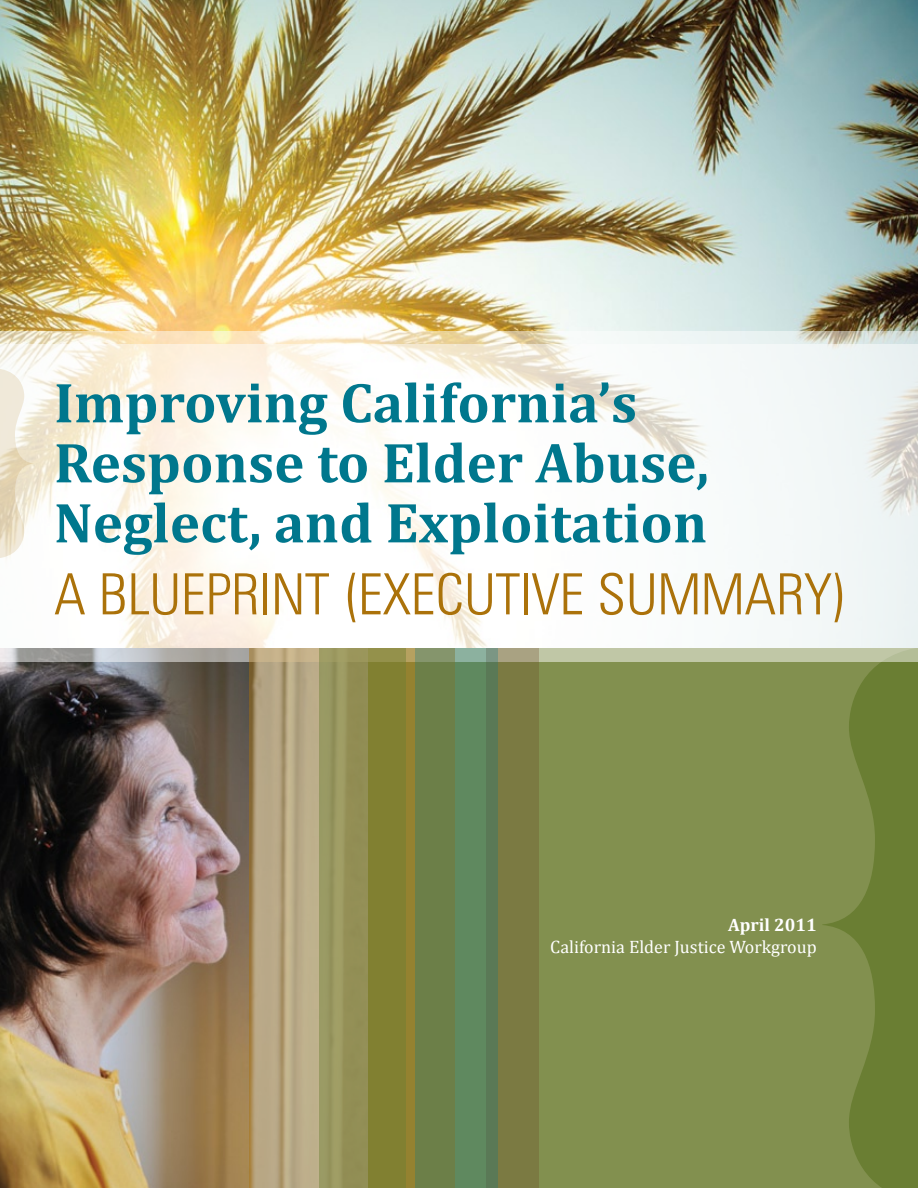
<style>
.page{position:relative;width:918px;height:1188px;background:#fff}
.page>*{position:absolute;margin:0;border:0;box-sizing:border-box;transform-origin:0 0}
.t1{font:700 57px/60px "Cambria";color:#00778d}
.t2{font:300 condensed 57px "Zurich BT";color:#ab720a}
.t3{font:18px "Cambria";color:#fff}
.t4{font:700 18px "Cambria";color:#fff}
</style>
<div class="page">
<div style="left:0;top:648px;width:918px;height:540px;background:#82904f"></div>
<svg style="left:822px;top:662px;width:96px;height:526px;fill:#6a7e33"></svg>
<img style="left:0;top:0;width:918px;height:331px">
<img style="left:0;top:662px;width:249px;height:526px">
<svg style="left:0;top:331px;width:918px;height:331px;background:#d7d5c0"></svg>
<svg style="left:0;top:344px;width:918px;height:304px"></svg>
<svg style="left:249px;top:648px;width:166px;height:540px;background:#b0a078"></svg>
<svg style="left:320px;top:648px;width:86px;height:540px"></svg>
<div style="left:486px;top:648px;width:52px;height:540px;background:#7b7a42"></div>
<div style="left:415px;top:648px;width:83px;height:540px;background:linear-gradient(to right,#718045,#5a8563)"></div>
<svg style="left:0;top:366px;width:34px;height:195px"></svg>
<p class="t1" style="left:54px;top:371px;width:657px">Improving California’s<br>Response to Elder Abuse,<br>Neglect, and Exploitation</p>
<p class="t2" style="left:54px;top:559px;width:795px">A BLUEPRINT (EXECUTIVE SUMMARY)</p>
<p class="t4" style="left:728px;top:912px;width:90px">April 2011</p>
<p class="t3" style="left:550px;top:936px;width:268px">California Elder Justice Workgroup</p>
</div>
